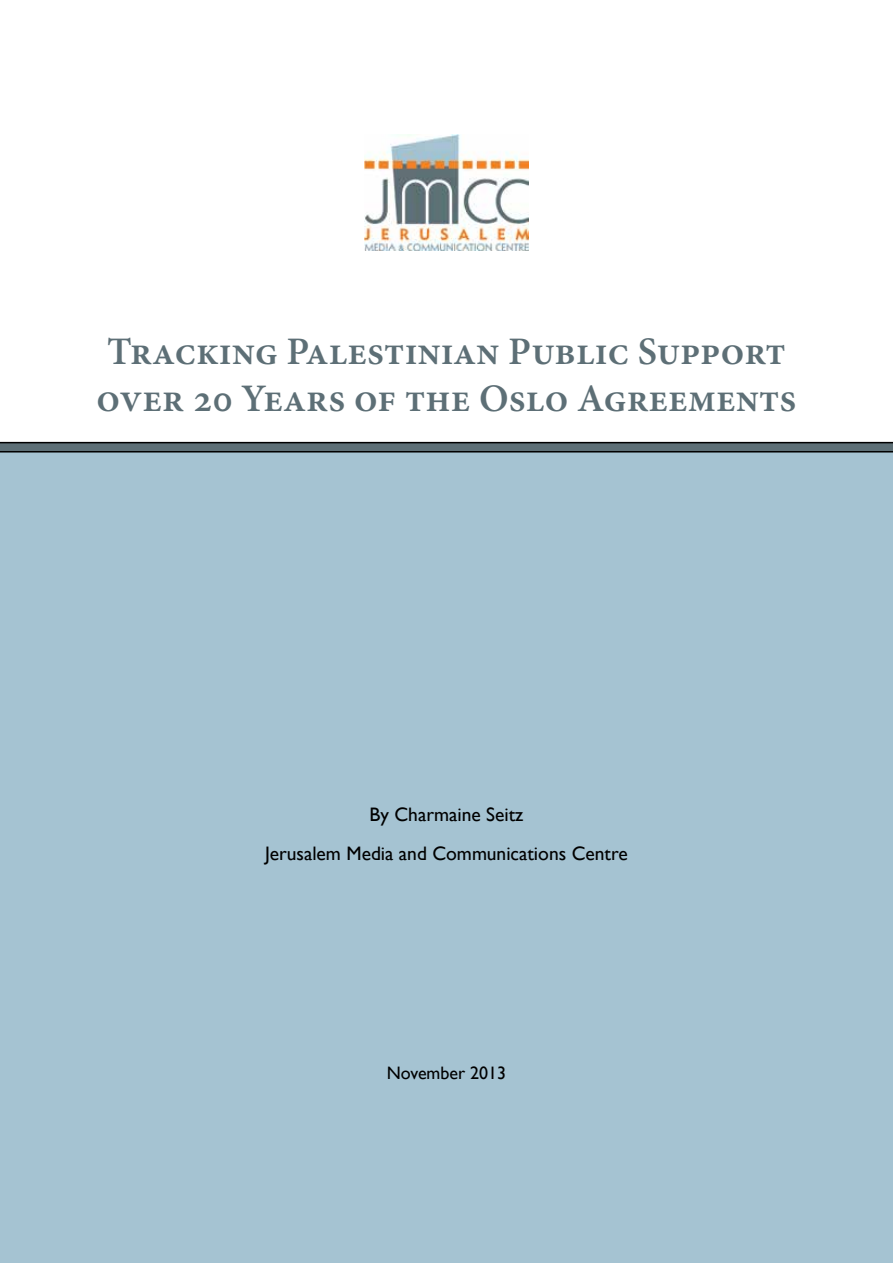
<style>
.page{position:relative;width:893px;height:1263px;background:#a5c3d2}
.page>*{position:absolute;margin:0;border:0;box-sizing:border-box;transform-origin:0 0}
.t1{font:600 39px/46.8px "Minion Pro";color:#5d6f76}
.t2{font:19.5px/38.2px "Gill Sans";color:#000;text-align:center}
.t3{font:18px "Gill Sans";color:#000}
</style>
<div class="page">
<div style="left:0;top:0;width:893px;height:450px;background:#fff"></div>
<img style="left:365px;top:134px;width:163px;height:117px">
<svg style="left:0;top:442px;width:893px;height:10px;background:#465459"></svg>
<p class="t1" style="left:97px;top:328px;width:701px">Tracking Palestinian Public Support over 20 Years of the Oslo Agreements</p>
<p class="t2" style="left:265px;top:795px;width:364px">By Charmaine Seitz<br>Jerusalem Media and Communications Centre</p>
<p class="t3" style="left:387px;top:1062px;width:121px">November 2013</p>
</div>
